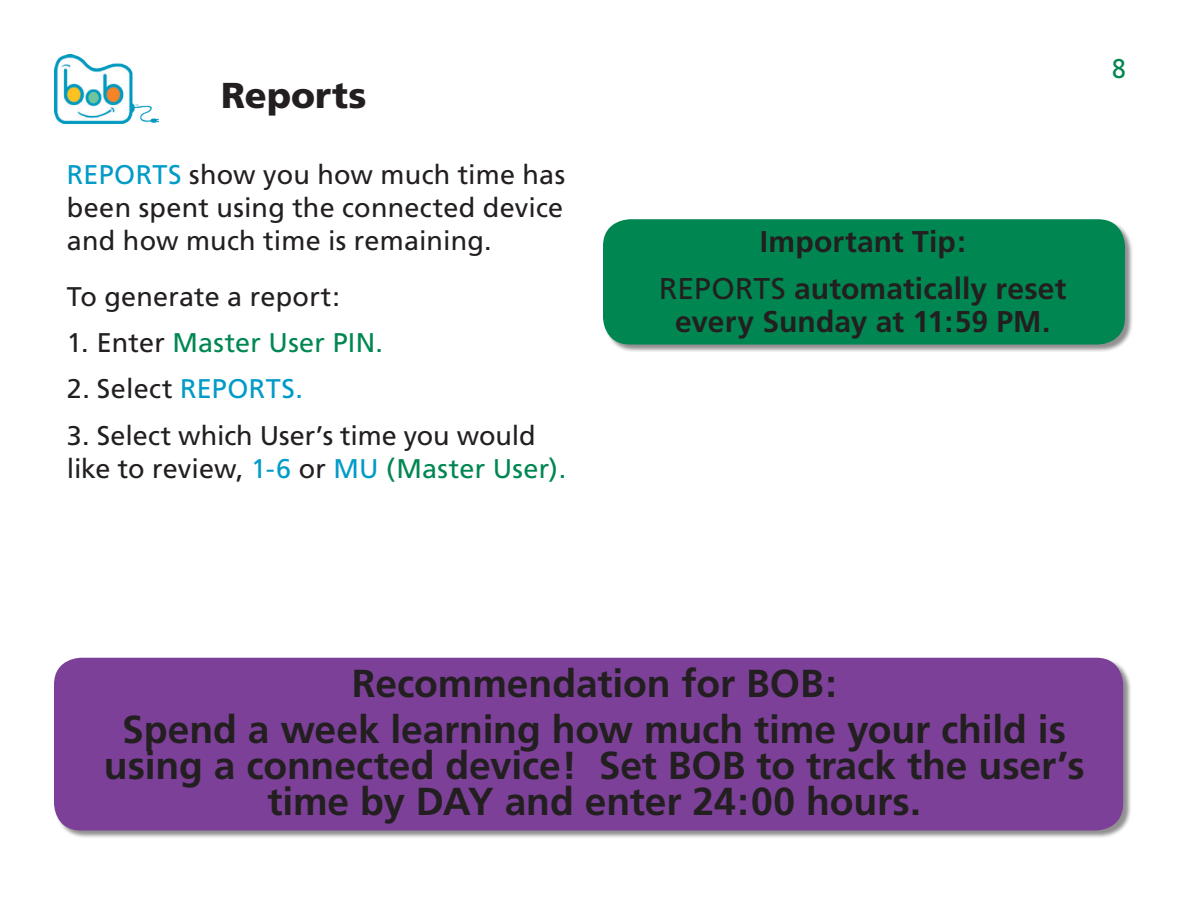
<style>
.page{position:relative;width:1188px;height:918px;background:#fff}
.page>*{position:absolute;margin:0;border:0;box-sizing:border-box;transform-origin:0 0}
.t1{font:700 39px/46.5px "Frutiger";letter-spacing:-.005em;color:#231f20;text-align:center}
.t2{font:900 36px "Frutiger";color:#231f20}
.t3{font:700 30px/46.5px "Frutiger";letter-spacing:.005em;color:#231f20;text-align:center}
.t4{font:27px/33px "Frutiger";letter-spacing:.005em;color:#231f20;text-align:justify}
.t5{font:27px "Frutiger";letter-spacing:.01em;color:#008751}
.t6{font:27px "Frutiger";letter-spacing:.01em;color:#008751;scale:.91 1}
.s1{color:#009bc8}
.s2{color:#231f20}
.s3{color:#008751}
.s4{font-weight:400}
</style>
<div class="page">
<div style="left:604px;top:219px;width:529px;height:133px;background:#231f20;opacity:.5"></div>
<div style="left:603px;top:219px;width:522px;height:126px;background:#008751;border-radius:27px"></div>
<div style="left:55px;top:658px;width:1077px;height:180px;background:#231f20;opacity:.5"></div>
<div style="left:54px;top:658px;width:1069px;height:173px;background:#7c4099;border-radius:27px"></div>
<img style="left:54px;top:54px;width:105px;height:69px">
<h2 class="t2" style="left:221px;top:73px;width:147px">Reports</h2>
<p class="t4" style="left:67px;top:158px;width:500px"><span class="s1">REPORTS</span> show you how much time has been spent using the connected device and how much time is remaining.</p>
<p class="t4" style="left:67px;top:279px;width:275px">To generate a report:</p>
<p class="t5" style="left:67px;top:327px;width:318px"><span class="s2">1. Enter</span> Master User PIN.</p>
<p class="t4" style="left:67px;top:372px;width:238px">2. Select <span class="s1">REPORTS.</span></p>
<p class="t4" style="left:67px;top:419px;width:501px">3. Select which User’s time you would like to review, <span class="s1">1-6</span> or <span class="s1">MU</span> <span class="s3">(Master User).</span></p>
<p class="t6" style="left:1112px;top:53px;width:16px">8</p>
<p class="t3" style="left:659px;top:218px;width:409px">Important Tip:<br><span class="s4">REPORTS</span> automatically reset</p>
<p class="t3" style="left:675px;top:298px;width:377px">every Sunday at 11:59 PM.</p>
<h1 class="t1" style="left:122px;top:659px;width:945px">Recommendation for BOB:<br>Spend a week learning how much time your child is</h1>
<h1 class="t1" style="left:104px;top:747px;width:982px;line-height:36px">using a connected device! Set BOB to track the user’s time by DAY and enter 24:00 hours.</h1>
</div>
